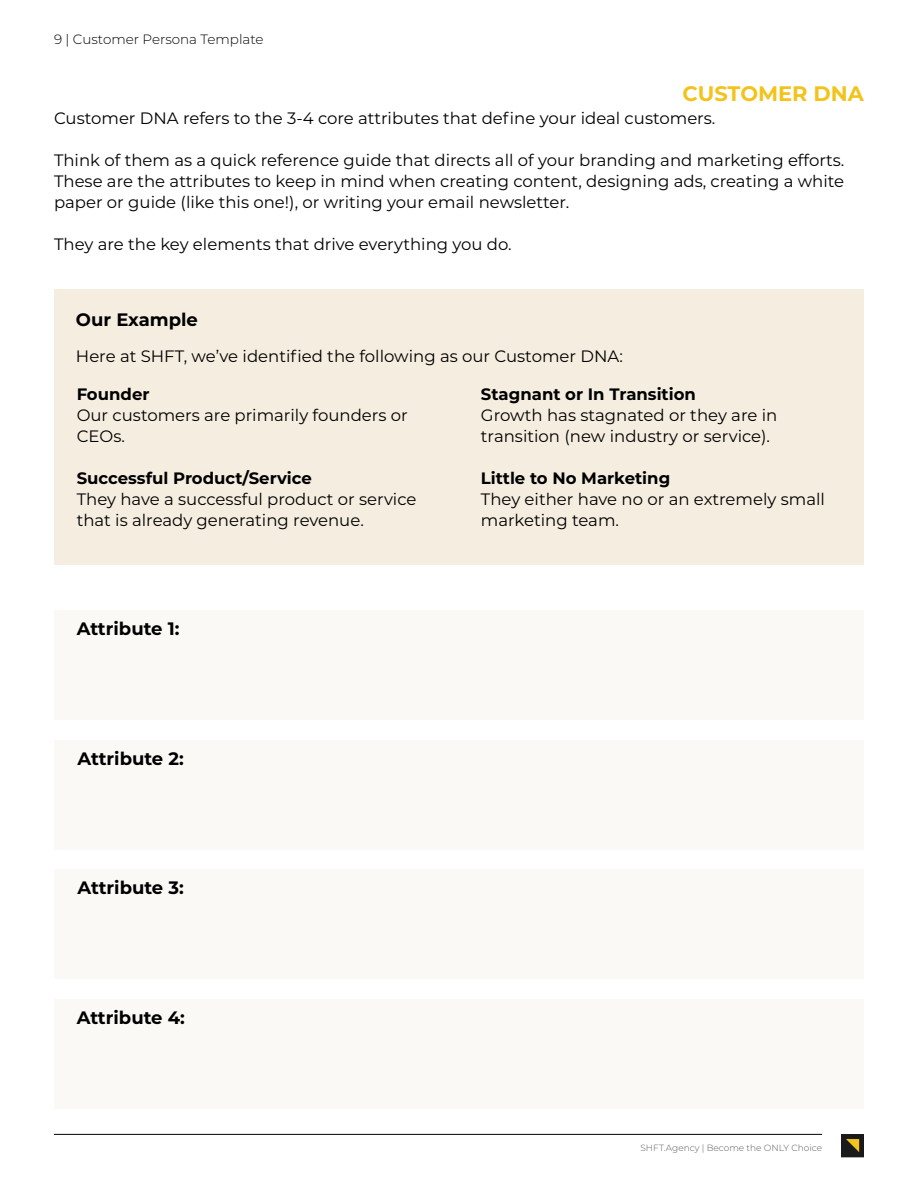
<style>
.page{position:relative;width:918px;height:1188px;background:#fff}
.page>*{position:absolute;margin:0;border:0;box-sizing:border-box;transform-origin:0 0}
.t1{font:700 21px "Montserrat";color:#f3c31b}
.t2{font:700 18px "Montserrat";color:#000}
.t3{font:16.5px/21px "Montserrat";color:#000}
.t4{font:700 16.5px "Montserrat";color:#000}
.t5{font:300 13.5px "Montserrat";color:#000}
.t6{font:300 9px "Montserrat";color:#5c5c5c}
</style>
<div class="page">
<hr style="left:54px;top:1134px;width:768px;height:1px;background:#000">
<img style="left:841px;top:1134px;width:23px;height:23px">
<div style="left:54px;top:610px;width:809px;height:110px;background:#fbf9f6"></div>
<div style="left:55px;top:740px;width:809px;height:110px;background:#fbf9f6"></div>
<div style="left:55px;top:870px;width:809px;height:109px;background:#fbf9f6"></div>
<div style="left:54px;top:289px;width:809px;height:276px;background:#f5eddf"></div>
<div style="left:54px;top:999px;width:809px;height:110px;background:#fbf9f6"></div>
<p class="t5" style="left:54px;top:30px;width:211px">9 | Customer Persona Template</p>
<p class="t1" style="left:683px;top:79px;width:183px">CUSTOMER DNA</p>
<p class="t3" style="left:54px;top:107px;width:663px">Customer DNA refers to the 3-4 core attributes that define your ideal customers.</p>
<p class="t3" style="left:54px;top:149px;width:792px;text-align:justify">Think of them as a quick reference guide that directs all of your branding and marketing efforts.<br>These are the attributes to keep in mind when creating content, designing ads, creating a white paper or guide (like this one!), or writing your email newsletter.</p>
<p class="t3" style="left:54px;top:233px;width:459px">They are the key elements that drive everything you do.</p>
<p class="t2" style="left:76px;top:306px;width:124px">Our Example</p>
<p class="t3" style="left:76px;top:345px;width:549px">Here at SHFT, we’ve identified the following as our Customer DNA:</p>
<p class="t4" style="left:77px;top:382px;width:74px">Founder</p>
<p class="t3" style="left:77px;top:404px;width:333px">Our customers are primarily founders or<br>CEOs.</p>
<p class="t4" style="left:77px;top:466px;width:237px">Successful Product/Service</p>
<p class="t3" style="left:77px;top:488px;width:341px">They have a successful product or service that is already generating revenue.</p>
<p class="t4" style="left:481px;top:382px;width:217px">Stagnant or In Transition</p>
<p class="t3" style="left:481px;top:404px;width:298px">Growth has stagnated or they are in transition (new industry or service).</p>
<p class="t4" style="left:481px;top:466px;width:191px">Little to No Marketing</p>
<p class="t3" style="left:481px;top:488px;width:346px">They either have no or an extremely small marketing team.</p>
<p class="t2" style="left:77px;top:616px;width:104px">Attribute 1:</p>
<p class="t2" style="left:77px;top:745px;width:108px">Attribute 2:</p>
<p class="t2" style="left:77px;top:875px;width:108px">Attribute 3:</p>
<p class="t2" style="left:77px;top:1005px;width:110px">Attribute 4:</p>
<p class="t6" style="left:641px;top:1141px;width:183px">SHFT.Agency | Become the ONLY Choice</p>
</div>
